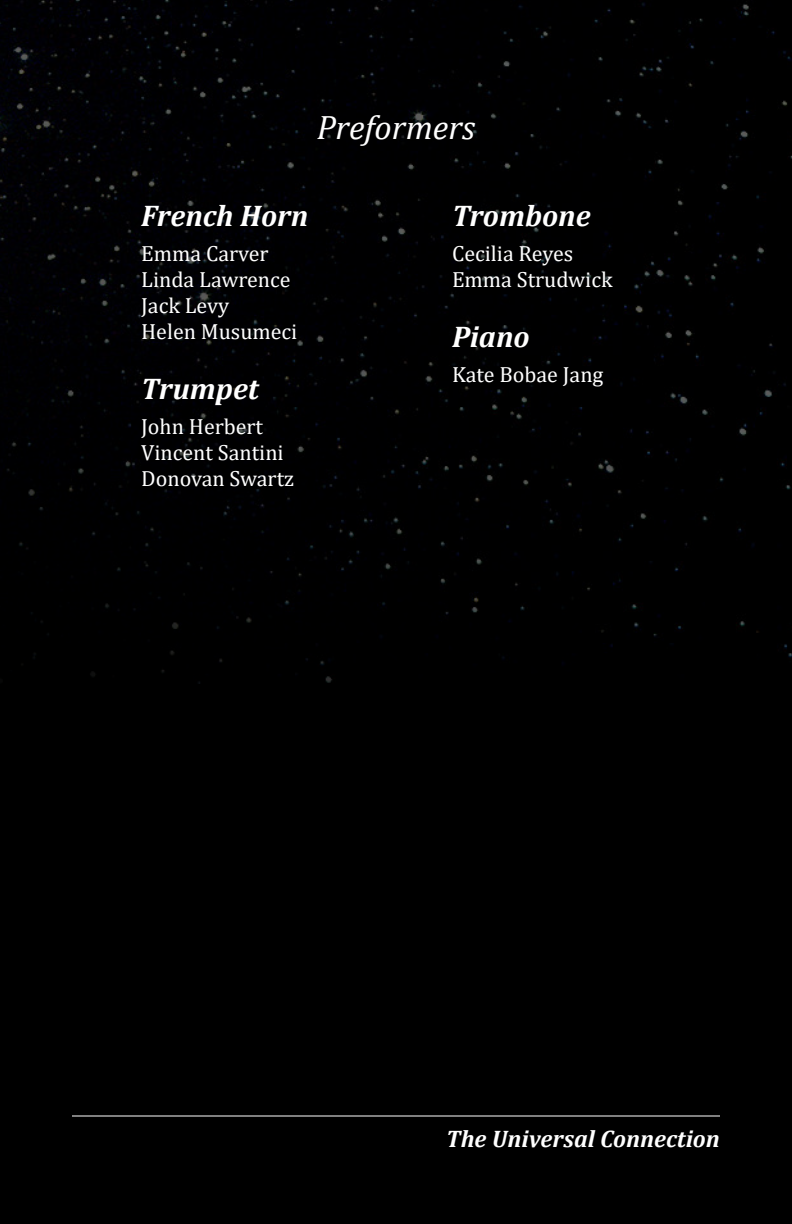
<style>
.page{position:relative;width:792px;height:1224px;background:#000}
.page>*{position:absolute;margin:0;border:0;box-sizing:border-box;transform-origin:0 0}
.t1{font:italic 34px "Cambria";color:#fff}
.t2{font:italic 700 30px "Cambria";color:#fff}
.t3{font:italic 700 24px "Cambria";color:#fff}
.t4{font:22px/26px "Cambria";color:#fff}
</style>
<div class="page">
<img style="left:0;top:0;width:792px;height:684px">
<hr style="left:72px;top:1116px;width:648px;height:1px;background:#fff">
<h1 class="t1" style="left:317px;top:104px;width:160px">Preformers</h1>
<h2 class="t2" style="left:141px;top:195px;width:169px">French Horn</h2>
<p class="t4" style="left:141px;top:241px;width:158px">Emma Carver<br>Linda Lawrence<br>Jack Levy<br>Helen Musumeci</p>
<h2 class="t2" style="left:141px;top:368px;width:119px">Trumpet</h2>
<p class="t4" style="left:141px;top:414px;width:154px">John Herbert<br>Vincent Santini<br>Donovan Swartz</p>
<h2 class="t2" style="left:452px;top:195px;width:140px">Trombone</h2>
<p class="t4" style="left:452px;top:241px;width:162px">Cecilia Reyes<br>Emma Strudwick</p>
<h2 class="t2" style="left:452px;top:316px;width:79px">Piano</h2>
<p class="t4" style="left:452px;top:362px;width:153px">Kate Bobae Jang</p>
<p class="t3" style="left:446px;top:1122px;width:275px">The Universal Connection</p>
</div>
